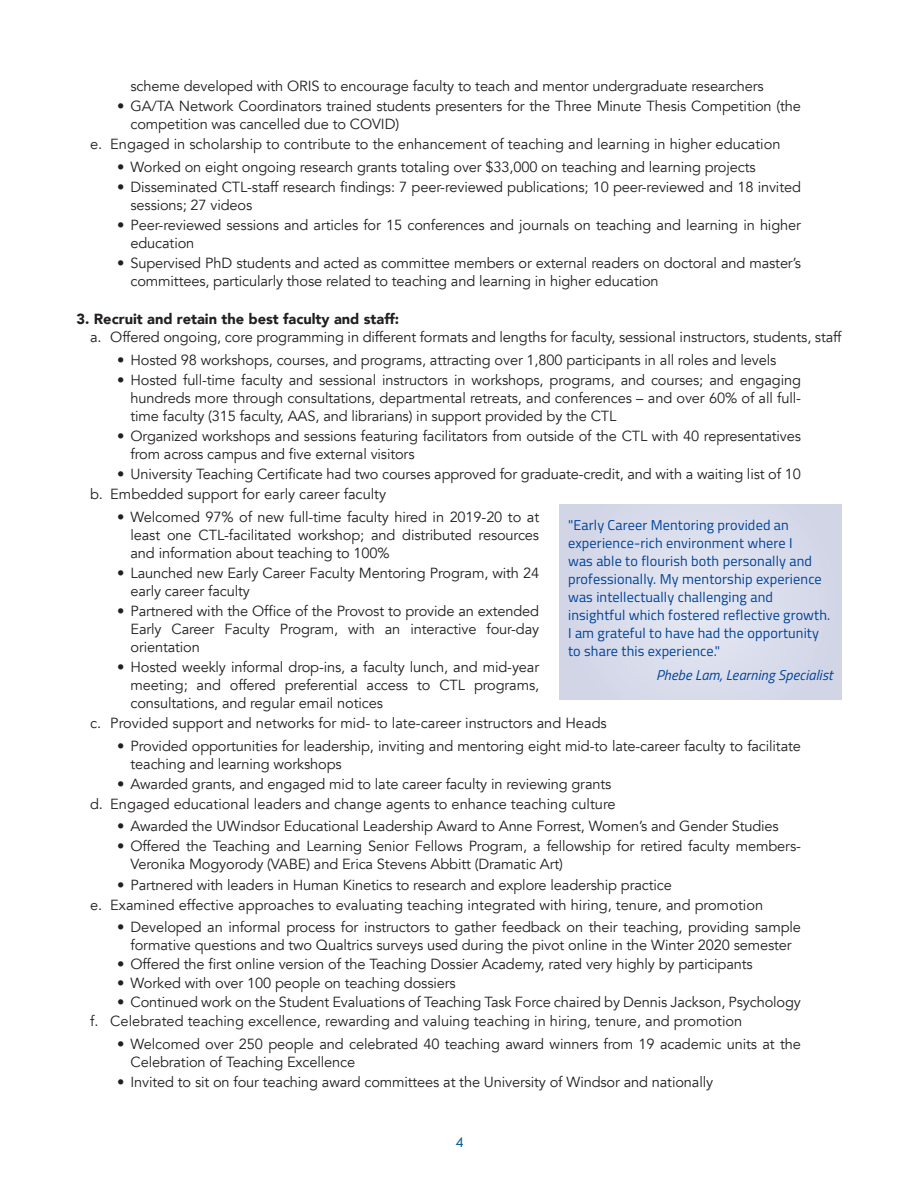
<style>
.page{position:relative;width:918px;height:1188px;background:#fff}
.page>*{position:absolute;margin:0;border:0;box-sizing:border-box;transform-origin:0 0}
.t1{font:14.7px/18px "Avenir";letter-spacing:-.01em;color:#231f20}
.Body_Text_Left{font:900 14.7px "Avenir";color:#231f20}
.Pull_Quote{font:14.25px/18px "Titillium Web";letter-spacing:.01em;color:#004398}
.Pull_Quote-2{font:italic 14.25px "Titillium Web";letter-spacing:.01em;color:#004398}
.t2{font:13.5px "Quasimoda";color:#005596}
</style>
<div class="page">
<div style="left:559px;top:505px;width:282px;height:194px;background:#d8dbea"></div>
<p class="t1" style="left:131px;top:77px;width:635px">scheme developed with ORIS to encourage faculty to teach and mentor undergraduate researchers</p>
<p class="t1" style="left:131px;top:98px;width:672px;text-indent:-14px">• GA/TA Network Coordinators trained students presenters for the Three Minute Thesis Competition (the competition was cancelled due to COVID)</p>
<p class="t1" style="left:90px;top:136px;width:692px">e. Engaged in scholarship to contribute to the enhancement of teaching and learning in higher education</p>
<p class="t1" style="left:117px;top:158px;width:640px">• Worked on eight ongoing research grants totaling over $33,000 on teaching and learning projects</p>
<p class="t1" style="left:131px;top:178px;width:672px;text-indent:-14px">• Disseminated CTL-staff research findings: 7 peer-reviewed publications; 10 peer-reviewed and 18 invited sessions; 27 videos</p>
<p class="t1" style="left:131px;top:216px;width:672px;text-indent:-14px">• Peer-reviewed sessions and articles for 15 conferences and journals on teaching and learning in higher education</p>
<p class="t1" style="left:131px;top:254px;width:672px;text-indent:-14px">• Supervised PhD students and acted as committee members or external readers on doctoral and master’s committees, particularly those related to teaching and learning in higher education</p>
<p class="Body_Text_Left" style="left:77px;top:307px;width:324px">3. Recruit and retain the best faculty and staff:</p>
<p class="t1" style="left:90px;top:329px;width:753px">a. Offered ongoing, core programming in different formats and lengths for faculty, sessional instructors, students, staff</p>
<p class="t1" style="left:117px;top:351px;width:661px">• Hosted 98 workshops, courses, and programs, attracting over 1,800 participants in all roles and levels</p>
<p class="t1" style="left:131px;top:371px;width:672px;text-align:justify;text-indent:-14px">• Hosted full-time faculty and sessional instructors in workshops, programs, and courses; and engaging hundreds more through consultations, departmental retreats, and conferences – and over 60% of all full&shy;time faculty (315 faculty, AAS, and librarians) in support provided by the CTL</p>
<p class="t1" style="left:131px;top:427px;width:672px;text-indent:-14px">• Organized workshops and sessions featuring facilitators from outside of the CTL with 40 representatives from across campus and five external visitors</p>
<p class="t1" style="left:117px;top:465px;width:685px">• University Teaching Certificate had two courses approved for graduate-credit, and with a waiting list of 10</p>
<p class="t1" style="left:90px;top:486px;width:298px">b. Embedded support for early career faculty</p>
<p class="t1" style="left:131px;top:508px;width:410px;text-align:justify;text-indent:-14px">• Welcomed 97% of new full-time faculty hired in 2019-20 to at least one CTL-facilitated workshop; and distributed resources and information about teaching to 100%</p>
<p class="t1" style="left:131px;top:564px;width:410px;text-indent:-14px">• Launched new Early Career Faculty Mentoring Program, with 24 early career faculty</p>
<p class="t1" style="left:131px;top:602px;width:410px;text-align:justify;text-indent:-14px">• Partnered with the Office of the Provost to provide an extended Early Career Faculty Program, with an interactive four-day orientation</p>
<p class="t1" style="left:131px;top:658px;width:410px;text-align:justify;text-indent:-14px">• Hosted weekly informal drop-ins, a faculty lunch, and mid-year meeting; and offered preferential access to CTL programs, consultations, and regular email notices</p>
<p class="t1" style="left:90px;top:715px;width:518px">c. Provided support and networks for mid- to late-career instructors and Heads</p>
<p class="t1" style="left:131px;top:737px;width:672px;text-indent:-14px">• Provided opportunities for leadership, inviting and mentoring eight mid-to late-career faculty to facilitate teaching and learning workshops</p>
<p class="t1" style="left:117px;top:775px;width:496px">• Awarded grants, and engaged mid to late career faculty in reviewing grants</p>
<p class="t1" style="left:90px;top:795px;width:527px">d. Engaged educational leaders and change agents to enhance teaching culture</p>
<p class="t1" style="left:117px;top:818px;width:663px">• Awarded the UWindsor Educational Leadership Award to Anne Forrest, Women’s and Gender Studies</p>
<p class="t1" style="left:131px;top:838px;width:672px;text-indent:-14px">• Offered the Teaching and Learning Senior Fellows Program, a fellowship for retired faculty members-<br>Veronika Mogyorody (VABE) and Erica Stevens Abbitt (Dramatic Art)</p>
<p class="t1" style="left:117px;top:876px;width:556px">• Partnered with leaders in Human Kinetics to research and explore leadership practice</p>
<p class="t1" style="left:90px;top:896px;width:675px">e. Examined effective approaches to evaluating teaching integrated with hiring, tenure, and promotion</p>
<p class="t1" style="left:117px;top:918px;width:685px;text-align:center">• Developed an informal process for instructors to gather feedback on their teaching, providing sample formative questions and two Qualtrics surveys used during the pivot online in the Winter 2020 semester</p>
<p class="t1" style="left:117px;top:955px;width:637px">• Offered the first online version of the Teaching Dossier Academy, rated very highly by participants</p>
<p class="t1" style="left:117px;top:974px;width:340px">• Worked with over 100 people on teaching dossiers</p>
<p class="t1" style="left:117px;top:994px;width:685px">• Continued work on the Student Evaluations of Teaching Task Force chaired by Dennis Jackson, Psychology</p>
<p class="t1" style="left:90px;top:1013px;width:654px">f. Celebrated teaching excellence, rewarding and valuing teaching in hiring, tenure, and promotion</p>
<p class="t1" style="left:131px;top:1035px;width:672px;text-indent:-14px">• Welcomed over 250 people and celebrated 40 teaching award winners from 19 academic units at the<br>Celebration of Teaching Excellence</p>
<p class="t1" style="left:117px;top:1073px;width:598px">• Invited to sit on four teaching award committees at the University of Windsor and nationally</p>
<p class="Pull_Quote" style="left:568px;top:515px;width:264px">"Early Career Mentoring provided an experience-rich environment where I<br>was able to flourish both personally and professionally. My mentorship experience was intellectually challenging and insightful which fostered reflective growth.<br>I am grateful to have had the opportunity to share this experience."</p>
<p class="Pull_Quote-2" style="left:656px;top:665px;width:178px">Phebe Lam, Learning Specialist</p>
<p class="t2" style="left:456px;top:1132px;width:9px">4</p>
</div>
